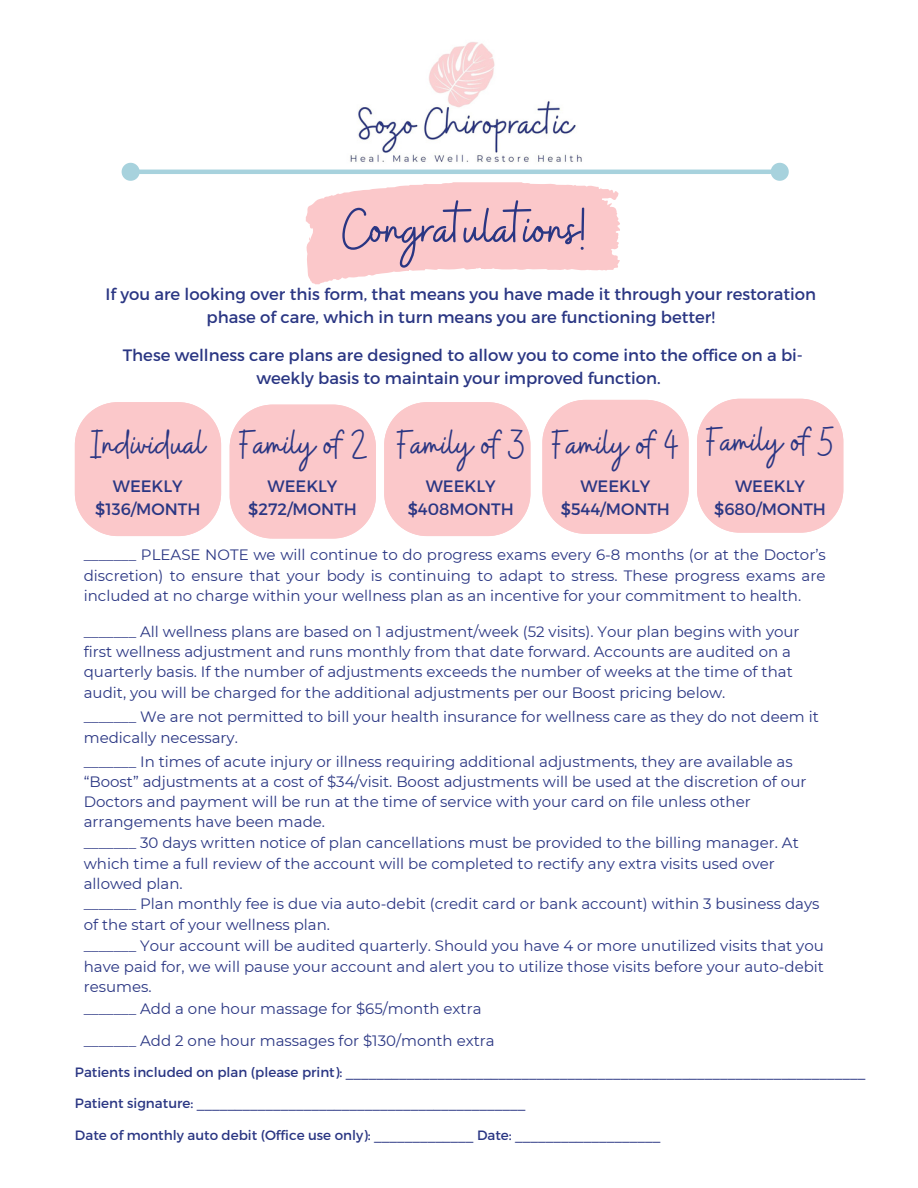
<style>
.page{position:relative;width:918px;height:1188px;background:#fff}
.page>*{position:absolute;margin:0;border:0;box-sizing:border-box;transform-origin:0 0}
.t1{font:58.5px "Buffalo";color:#2a3683}
.t2{font:41.25px "Buffalo";color:#2a3683}
.t3{font:16.5px/22.5px "Montserrat";color:#2a3683;text-align:center}
.t4{font:15px/20.2px "Montserrat";color:#2a3683}
.t5{font:13.5px "Montserrat";color:#2a3683}
</style>
<div class="page">
<img style="left:350px;top:42px;width:232px;height:120px">
<hr style="left:139px;top:170px;width:633px;height:4px;background:#a7d2dd">
<svg style="left:121px;top:162px;width:22px;height:19px"></svg>
<svg style="left:768px;top:162px;width:21px;height:19px"></svg>
<svg style="left:306px;top:182px;width:314px;height:102px"></svg>
<svg style="left:75px;top:402px;width:146px;height:134px;background:#fbccce"></svg>
<svg style="left:230px;top:405px;width:146px;height:134px;background:#fbccce"></svg>
<svg style="left:384px;top:402px;width:146px;height:134px;background:#fbccce"></svg>
<svg style="left:542px;top:400px;width:147px;height:134px;background:#fbccce"></svg>
<svg style="left:697px;top:399px;width:146px;height:134px;background:#fbccce"></svg>
<h1 class="t1" style="left:342px;top:191px;width:245px">Congratulations!</h1>
<p class="t3" style="left:106px;top:282px;width:712px">If you are looking over this form, that means you have made it through your restoration phase of care, which in turn means you are functioning better!</p>
<p class="t3" style="left:123px;top:343px;width:682px">These wellness care plans are designed to allow you to come into the office on a bi&shy;weekly basis to maintain your improved function.</p>
<h2 class="t2" style="left:91px;top:417px;width:745px">Individual Family of 2 Family of 3 Family of 4 Family of 5</h2>
<p class="t3" style="left:95px;top:474px;width:107px">WEEKLY $136/MONTH</p>
<p class="t3" style="left:248px;top:474px;width:110px">WEEKLY $272/MONTH</p>
<p class="t3" style="left:408px;top:474px;width:108px">WEEKLY $408MONTH</p>
<p class="t3" style="left:561px;top:474px;width:111px">WEEKLY $544/MONTH</p>
<p class="t3" style="left:714px;top:474px;width:113px">WEEKLY $680/MONTH</p>
<p class="t4" style="left:84px;top:545px;width:744px;text-align:justify">_______ PLEASE NOTE we will continue to do progress exams every 6-8 months (or at the Doctor’s discretion) to ensure that your body is continuing to adapt to stress. These progress exams are included at no charge within your wellness plan as an incentive for your commitment to health.</p>
<p class="t4" style="left:84px;top:621px;width:717px">_______ All wellness plans are based on 1 adjustment/week (52 visits). Your plan begins with your first wellness adjustment and runs monthly from that date forward. Accounts are audited on a quarterly basis. If the number of adjustments exceeds the number of weeks at the time of that audit, you will be charged for the additional adjustments per our Boost pricing below.</p>
<p class="t4" style="left:84px;top:707px;width:737px">_______ We are not permitted to bill your health insurance for wellness care as they do not deem it medically necessary.</p>
<p class="t4" style="left:84px;top:751px;width:737px">_______ In times of acute injury or illness requiring additional adjustments, they are available as “Boost” adjustments at a cost of $34/visit. Boost adjustments will be used at the discretion of our Doctors and payment will be run at the time of service with your card on file unless other arrangements have been made.<br>_______ 30 days written notice of plan cancellations must be provided to the billing manager. At which time a full review of the account will be completed to rectify any extra visits used over allowed plan.<br>_______ Plan monthly fee is due via auto-debit (credit card or bank account) within 3 business days of the start of your wellness plan.</p>
<p class="t4" style="left:84px;top:936px;width:742px;text-align:justify">_______ Your account will be audited quarterly. Should you have 4 or more unutilized visits that you have paid for, we will pause your account and alert you to utilize those visits before your auto-debit resumes.</p>
<p class="t4" style="left:84px;top:992px;width:412px;line-height:32.2px">_______ Add a one hour massage for $65/month extra _______ Add 2 one hour massages for $130/month extra</p>
<p class="t5" style="left:75px;top:1063px;width:792px">Patients included on plan (please print): ____________________________________________________________________</p>
<p class="t5" style="left:75px;top:1095px;width:452px">Patient signature: ___________________________________________</p>
<p class="t5" style="left:75px;top:1126px;width:587px">Date of monthly auto debit (Office use only): _____________ Date: ___________________</p>
</div>
